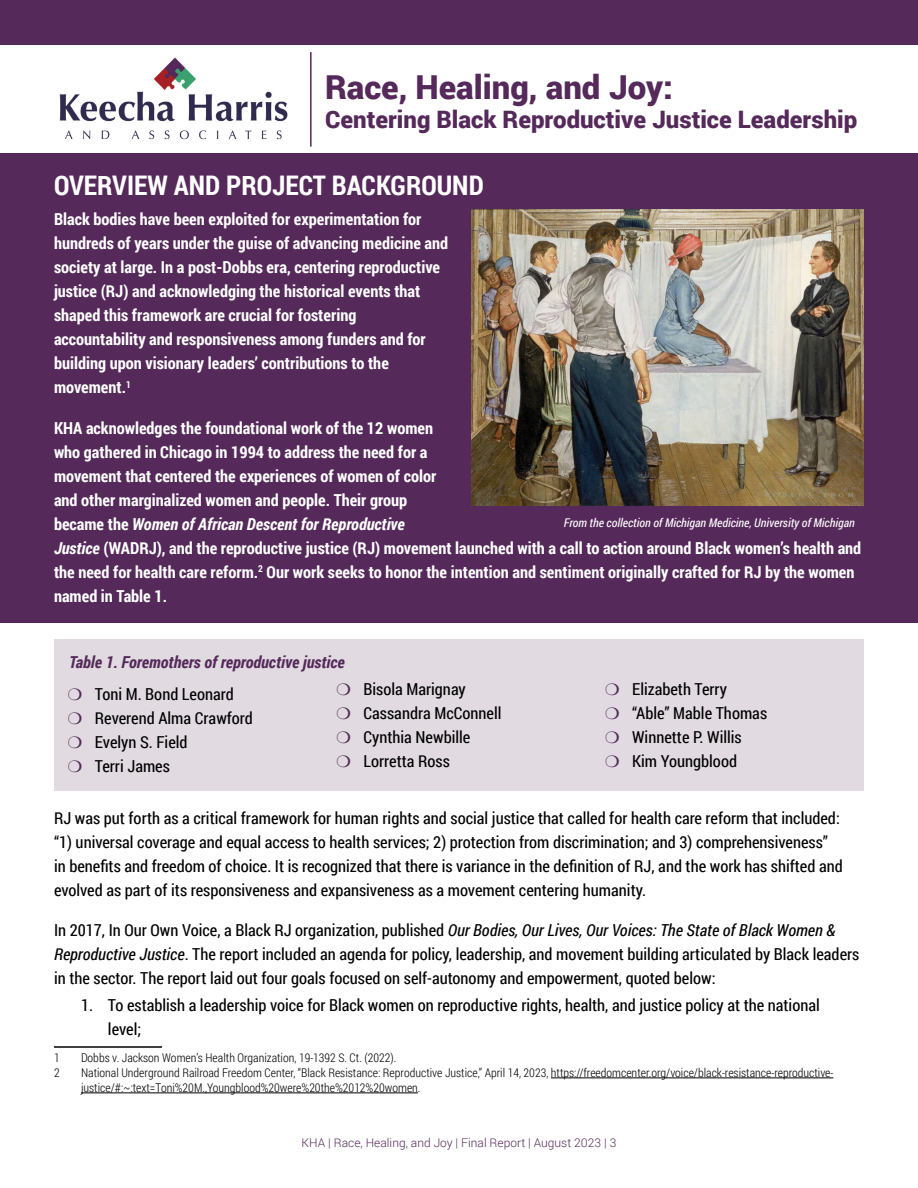
<style>
.page{position:relative;width:918px;height:1188px;background:#fff}
.page>*{position:absolute;margin:0;border:0;box-sizing:border-box;transform-origin:0 0}
.t1{font:900 33px "Roboto";color:#55295a}
.t2{font:700 27px "Roboto Condensed";color:#fff}
.t3{font:900 24px "Roboto";color:#55295a}
.t4{font:16.5px/24px "Roboto Condensed";color:#000}
.t5{font:700 16.5px/24px "Roboto Condensed";color:#fff}
.t6{font:italic 700 16.5px "Roboto Condensed";color:#55295a}
.t7{font:300 12px/15px "Roboto Condensed";color:#000}
.t8{font:italic 12px "Roboto Condensed";color:#fff}
.t9{font:300 12px "Roboto";color:#55295a}
.s1{font-style:italic}
.s2{color:#55295a}
</style>
<div class="page">
<div style="left:0;top:0;width:918px;height:622px;background:#55295a"></div>
<div style="left:0;top:45px;width:918px;height:108px;background:#fff"></div>
<hr style="left:54px;top:1046px;width:108px;height:2px;background:#000">
<hr style="left:551px;top:1078px;width:282px;height:1px;background:#000">
<hr style="left:81px;top:1093px;width:337px;height:1px;background:#000">
<img style="left:59px;top:57px;width:229px;height:83px">
<hr style="left:310px;top:52px;width:2px;height:95px;background:#55295a">
<img style="left:472px;top:210px;width:392px;height:296px">
<div style="left:54px;top:639px;width:810px;height:152px;background:#e1dbe1"></div>
<h1 class="t1" style="left:325px;top:64px;width:349px">Race, Healing, and Joy:</h1>
<h3 class="t3" style="left:325px;top:102px;width:534px">Centering Black Reproductive Justice Leadership</h3>
<h2 class="t2" style="left:54px;top:166px;width:431px">OVERVIEW AND PROJECT BACKGROUND</h2>
<p class="t5" style="left:54px;top:207px;width:396px">Black bodies have been exploited for experimentation for hundreds of years under the guise of advancing medicine and society at large. In a post-Dobbs era, centering reproductive justice (RJ) and acknowledging the historical events that shaped this framework are crucial for fostering accountability and responsiveness among funders and for building upon visionary leaders’ contributions to the movement. <sup>1</sup></p>
<p class="t5" style="left:54px;top:415px;width:809px">KHA acknowledges the foundational work of the 12 women<br>who gathered in Chicago in 1994 to address the need for a<br>movement that centered the experiences of women of color<br>and other marginalized women and people. Their group<br>became the <span class="s1">Women of African Descent for Reproductive<br>Justice</span> (WADRJ), and the reproductive justice (RJ) movement launched with a call to action around Black women’s health and the need for health care reform. <sup>2</sup> Our work seeks to honor the intention and sentiment originally crafted for RJ by the women named in Table 1.</p>
<p class="t8" style="left:564px;top:514px;width:293px">From the collection of Michigan Medicine, University of Michigan</p>
<p class="t6" style="left:69px;top:650px;width:277px">Table 1. Foremothers of reproductive justice</p>
<p class="t4" style="left:68px;top:681px;width:186px"><span class="s2">❍</span> Toni M. Bond Leonard<br><span class="s2">❍</span> Reverend Alma Crawford <span class="s2">❍</span> Evelyn S. Field<br><span class="s2">❍</span> Terri James</p>
<p class="t4" style="left:337px;top:677px;width:166px"><span class="s2">❍</span> Bisola Marignay<br><span class="s2">❍</span> Cassandra McConnell <span class="s2">❍</span> Cynthia Newbille<br><span class="s2">❍</span> Lorretta Ross</p>
<p class="t4" style="left:605px;top:677px;width:164px"><span class="s2">❍</span> Elizabeth Terry<br><span class="s2">❍</span> “Able” Mable Thomas <span class="s2">❍</span> Winnette P. Willis<br><span class="s2">❍</span> Kim Youngblood</p>
<p class="t4" style="left:54px;top:805px;width:790px">RJ was put forth as a critical framework for human rights and social justice that called for health care reform that included: “1) universal coverage and equal access to health services; 2) protection from discrimination; and 3) comprehensiveness” in benefits and freedom of choice. It is recognized that there is variance in the definition of RJ, and the work has shifted and evolved as part of its responsiveness and expansiveness as a movement centering humanity.</p>
<p class="t4" style="left:54px;top:918px;width:807px">In 2017, In Our Own Voice, a Black RJ organization, published <span class="s1">Our Bodies, Our Lives, Our Voices: The State of Black Women &amp;<br>Reproductive Justice</span>. The report included an agenda for policy, leadership, and movement building articulated by Black leaders in the sector. The report laid out four goals focused on self-autonomy and empowerment, quoted below:</p>
<p class="t4" style="left:108px;top:993px;width:713px;text-indent:-27px">1. To establish a leadership voice for Black women on reproductive rights, health, and justice policy at the national level;</p>
<p class="t7" style="left:54px;top:1050px;width:7px">1</p>
<p class="t7" style="left:81px;top:1050px;width:317px">Dobbs v. Jackson Women’s Health Organization, 19-1392 S. Ct. (2022).</p>
<p class="t7" style="left:54px;top:1065px;width:7px">2</p>
<p class="t7" style="left:81px;top:1065px;width:754px">National Underground Railroad Freedom Center, “Black Resistance: Reproductive Justice,” April 14, 2023, https://freedomcenter.org/voice/black-resistance-reproductive&shy;justice/#:~:text=Toni%20M.,Youngblood%20were%20the%2012%20women.</p>
<p class="t9" style="left:302px;top:1134px;width:316px">KHA | Race, Healing, and Joy | Final Report | August 2023 | 3</p>
</div>
